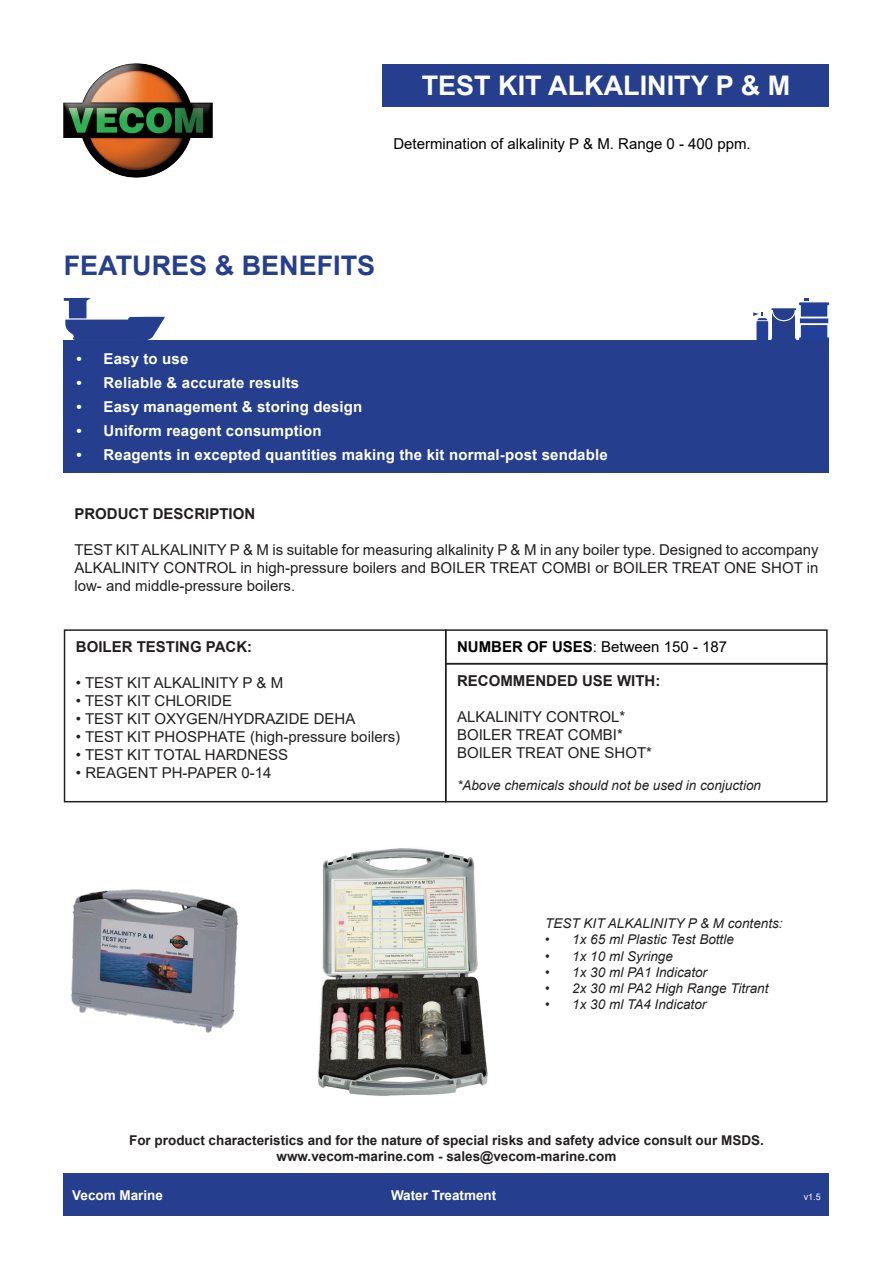
<style>
.page{position:relative;width:893px;height:1263px;background:#fff}
.page>*{position:absolute;margin:0;border:0;box-sizing:border-box;transform-origin:0 0}
.t1{font:700 27px "Arial";color:#fff}
.t2{font:700 27px "Arial";color:#253f8e}
.t3{font:15px/18px "Arial";color:#231f20;text-align:justify}
.t4{font:700 15px "Arial";letter-spacing:.01em;color:#fff}
.t5{font:15px "Arial";color:#000}
.t6{font:700 15px "Arial";color:#231f20}
.t7{font:italic 13.5px "Arial";color:#231f20}
.t8{font:700 13.5px/16.2px "Arial";color:#231f20;text-align:center}
.t9{font:700 13.5px "Arial";color:#fff}
.t10{font:9px "Arial";color:#fff}
.s1{font-weight:700}
</style>
<div class="page">
<div style="left:64px;top:1174px;width:765px;height:42px;background:#253f8e"></div>
<img style="left:64px;top:64px;width:149px;height:113px">
<hr style="left:799px;top:302px;width:30px;height:3px;background:#223f99">
<hr style="left:799px;top:337px;width:30px;height:3px;background:#223f99">
<hr style="left:771px;top:308px;width:25px;height:2px;background:#253f8e">
<svg style="left:753px;top:310px;width:75px;height:30px"></svg>
<svg style="left:64px;top:298px;width:101px;height:42px"></svg>
<img style="left:317px;top:848px;width:171px;height:248px">
<img style="left:71px;top:890px;width:168px;height:143px">
<div style="left:64px;top:340px;width:765px;height:133px;background:#253f8e"></div>
<div style="left:383px;top:64px;width:446px;height:42px;background:#253f8e"></div>
<div style="left:64px;top:629px;width:382px;height:173px;border:2px solid #231f20"></div>
<div style="left:445px;top:663px;width:383px;height:139px;border:2px solid #231f20"></div>
<div style="left:445px;top:629px;width:383px;height:35px;border:2px solid #231f20"></div>
<p class="t1" style="left:422px;top:66px;width:370px">TEST KIT ALKALINITY P &amp; M</p>
<p class="t5" style="left:393px;top:134px;width:359px">Determination of alkalinity P &amp; M. Range 0 - 400 ppm.</p>
<h1 class="t2" style="left:64px;top:246px;width:313px">FEATURES &amp; BENEFITS</h1>
<p class="t4" style="left:77px;top:348px;width:113px">• Easy to use</p>
<p class="t4" style="left:77px;top:372px;width:224px">• Reliable &amp; accurate results</p>
<p class="t4" style="left:77px;top:396px;width:287px">• Easy management &amp; storing design</p>
<p class="t4" style="left:77px;top:420px;width:247px">• Uniform reagent consumption</p>
<p class="t4" style="left:77px;top:444px;width:533px">• Reagents in excepted quantities making the kit normal-post sendable</p>
<p class="t6" style="left:74px;top:503px;width:182px">PRODUCT DESCRIPTION</p>
<p class="t3" style="left:74px;top:541px;width:746px">TEST KIT ALKALINITY P &amp; M is suitable for measuring alkalinity P &amp; M in any boiler type. Designed to accompany ALKALINITY CONTROL in high-pressure boilers and BOILER TREAT COMBI or BOILER TREAT ONE SHOT in low- and middle-pressure boilers.</p>
<p class="t6" style="left:76px;top:637px;width:178px">BOILER TESTING PACK:</p>
<p class="t3" style="left:76px;top:674px;width:209px">• TEST KIT ALKALINITY P &amp; M</p>
<p class="t3" style="left:76px;top:692px;width:158px">• TEST KIT CHLORIDE</p>
<p class="t3" style="left:76px;top:710px;width:281px">• TEST KIT OXYGEN/HYDRAZIDE DEHA</p>
<p class="t3" style="left:76px;top:728px;width:326px">• TEST KIT PHOSPHATE (high-pressure boilers)</p>
<p class="t3" style="left:76px;top:746px;width:214px">• TEST KIT TOTAL HARDNESS</p>
<p class="t3" style="left:76px;top:764px;width:197px">• REAGENT PH-PAPER 0-14</p>
<p class="t5" style="left:457px;top:637px;width:272px"><span class="s1">NUMBER OF USES</span>: Between 150 - 187</p>
<p class="t6" style="left:457px;top:670px;width:205px">RECOMMENDED USE WITH:</p>
<p class="t3" style="left:457px;top:707px;width:170px">ALKALINITY CONTROL*</p>
<p class="t3" style="left:457px;top:725px;width:167px">BOILER TREAT COMBI*</p>
<p class="t3" style="left:457px;top:743px;width:197px">BOILER TREAT ONE SHOT*</p>
<p class="t7" style="left:457px;top:777px;width:305px">*Above chemicals should not be used in conjuction</p>
<p class="t7" style="left:545px;top:915px;width:239px">TEST KIT ALKALINITY P &amp; M contents:</p>
<p class="t7" style="left:545px;top:931px;width:190px">• 1x 65 ml Plastic Test Bottle</p>
<p class="t7" style="left:545px;top:947px;width:129px">• 1x 10 ml Syringe</p>
<p class="t7" style="left:545px;top:963px;width:163px">• 1x 30 ml PA1 Indicator</p>
<p class="t7" style="left:545px;top:979px;width:225px">• 2x 30 ml PA2 High Range Titrant</p>
<p class="t7" style="left:545px;top:996px;width:163px">• 1x 30 ml TA4 Indicator</p>
<p class="t8" style="left:129px;top:1132px;width:636px">For product characteristics and for the nature of special risks and safety advice consult our MSDS. www.vecom-marine.com - sales@vecom-marine.com</p>
<p class="t9" style="left:72px;top:1185px;width:92px">Vecom Marine</p>
<p class="t9" style="left:391px;top:1185px;width:107px">Water Treatment</p>
<p class="t10" style="left:804px;top:1190px;width:19px">v1.5</p>
</div>
